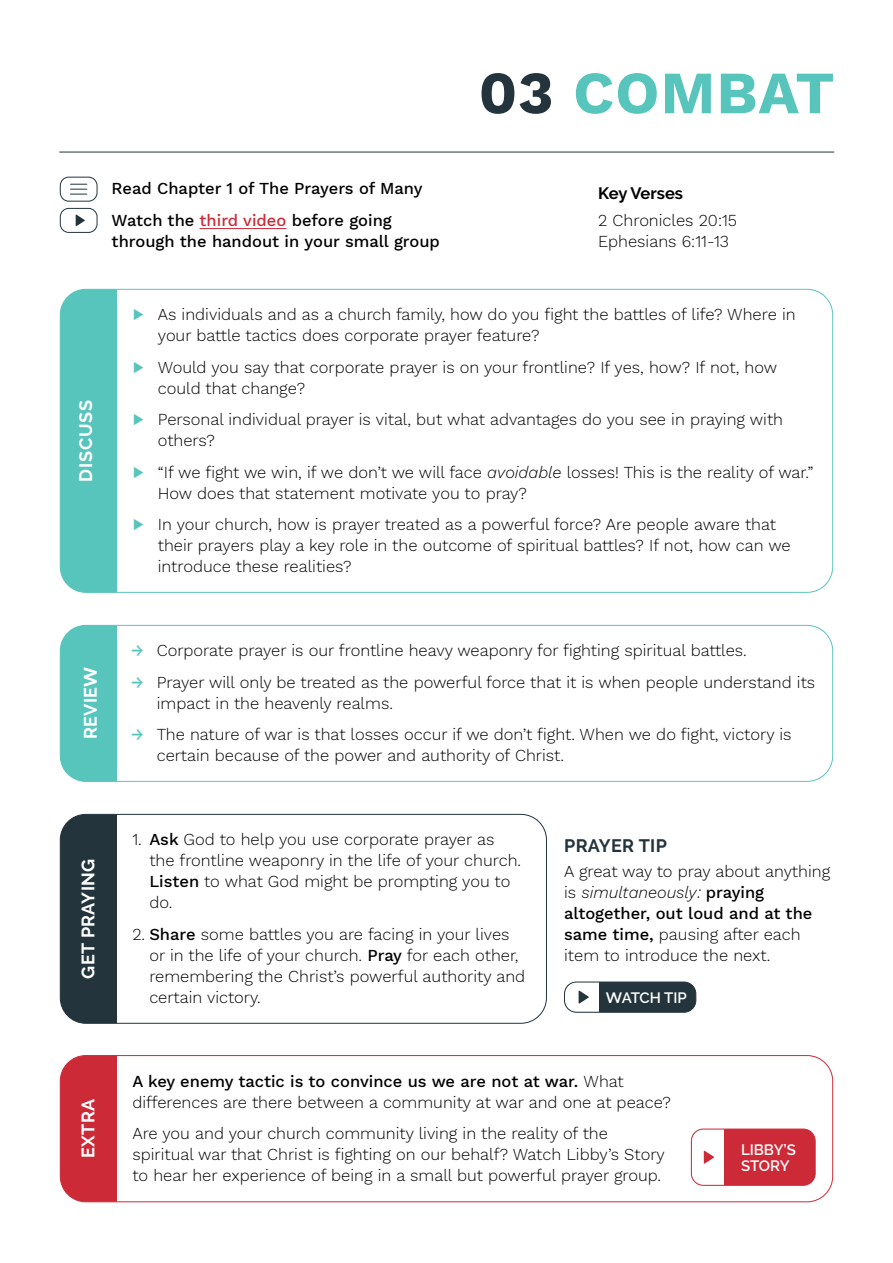
<style>
.page{position:relative;width:893px;height:1263px;background:#fff}
.page>*{position:absolute;margin:0;border:0;box-sizing:border-box;transform-origin:0 0}
.t1{font:700 60px "Work Sans";letter-spacing:.02em;color:#58c5bc}
.t2{font:700 18px "Raleway";letter-spacing:.02em;color:#fff}
.t3{font:700 18px "Raleway";letter-spacing:.02em;color:#23343c}
.t4{font:700 18px "Raleway";letter-spacing:.05em;color:#fff}
.t5{font:300 16.5px/21px "Work Sans";color:#000}
.t6{font:500 16.5px/31.5px "Work Sans";color:#000}
.t7{font:700 16.5px "Raleway";color:#000}
.t8{font:600 15px/16.5px "Raleway";color:#fff}
.s1{color:#23343c}
.s2{color:#cc2a37}
.s3{font-weight:500;color:#58c5bc}
.s4{font-style:italic}
.s5{font-weight:500}
</style>
<div class="page">
<div style="left:60px;top:814px;width:57px;height:209px;background:#23343c"></div>
<div style="left:60px;top:814px;width:487px;height:210px;border:1px solid #23343c;border-radius:26px"></div>
<div style="left:60px;top:1055px;width:57px;height:147px;background:#cc2a37"></div>
<div style="left:60px;top:1055px;width:773px;height:147px;border:1px solid #cc2a37;border-radius:26px"></div>
<div style="left:60px;top:289px;width:57px;height:303px;background:#58c5bc"></div>
<div style="left:60px;top:625px;width:57px;height:156px;background:#58c5bc"></div>
<div style="left:60px;top:625px;width:773px;height:157px;border:1px solid #58c5bc;border-radius:26px"></div>
<hr style="left:59px;top:152px;width:775px;height:1px;background:#23343c">
<div style="left:564px;top:982px;width:132px;height:30px;background:#23343c;border-radius:12px"></div>
<div style="left:564px;top:982px;width:34px;height:30px;background:#fff"></div>
<svg style="left:579px;top:990px;width:10px;height:14px"></svg>
<div style="left:564px;top:982px;width:132px;height:30px;border:1px solid #23343c;border-radius:12px"></div>
<div style="left:691px;top:1129px;width:124px;height:56px;background:#cc2a37;border-radius:12px"></div>
<div style="left:691px;top:1129px;width:33px;height:56px;background:#fff"></div>
<svg style="left:704px;top:1150px;width:10px;height:14px"></svg>
<div style="left:691px;top:1129px;width:124px;height:57px;border:1px solid #cc2a37;border-radius:12px"></div>
<hr style="left:200px;top:228px;width:86px;height:1px;background:#cc2a37">
<svg style="left:76px;top:214px;width:9px;height:12px"></svg>
<div style="left:60px;top:208px;width:37px;height:25px;border:1px solid #23343c;border-radius:9px"></div>
<svg style="left:70px;top:184px;width:17px;height:11px"></svg>
<div style="left:60px;top:177px;width:37px;height:25px;border:1px solid #23343c;border-radius:9px"></div>
<h1 class="t1" style="left:479px;top:47px;width:357px"><span class="s1">03</span> COMBAT</h1>
<p class="t6" style="left:112px;top:172px;width:312px">Read Chapter 1 of The Prayers of Many<br>Watch the <span class="s2">third video</span> before going</p>
<p class="t6" style="left:112px;top:224px;width:330px">through the handout in your small group</p>
<p class="t7" style="left:598px;top:184px;width:86px">Key Verses</p>
<p class="t5" style="left:598px;top:209px;width:140px">2 Chronicles 20:15<br>Ephesians 6:11-13</p>
<p class="t4" style="left:76px;top:482px;width:84px;rotate:-90deg">DISCUSS</p>
<p class="t5" style="left:158px;top:303px;width:639px;text-indent:-26px"><span class="s3">▶</span> As individuals and as a church family, how do you fight the battles of life? Where in your battle tactics does corporate prayer feature?</p>
<p class="t5" style="left:158px;top:356px;width:621px;text-indent:-26px"><span class="s3">▶</span> Would you say that corporate prayer is on your frontline? If yes, how? If not, how could that change?</p>
<p class="t5" style="left:158px;top:408px;width:627px;text-indent:-26px"><span class="s3">▶</span> Personal individual prayer is vital, but what advantages do you see in praying with others?</p>
<p class="t5" style="left:158px;top:461px;width:657px;text-indent:-26px"><span class="s3">▶</span> “If we fight we win, if we don’t we will face <span class="s4">avoidable</span> losses! This is the reality of war.”<br>How does that statement motivate you to pray?</p>
<p class="t5" style="left:158px;top:513px;width:634px;text-indent:-26px"><span class="s3">▶</span> In your church, how is prayer treated as a powerful force? Are people aware that their prayers play a key role in the outcome of spiritual battles? If not, how can we introduce these realities?</p>
<p class="t2" style="left:80px;top:739px;width:74px;rotate:-90deg">REVIEW</p>
<p class="t2" style="left:78px;top:978px;width:121px;rotate:-90deg">GET PRAYING</p>
<p class="t2" style="left:78px;top:1158px;width:60px;rotate:-90deg">EXTRA</p>
<p class="t5" style="left:131px;top:639px;width:617px"><span class="s3">→</span> Corporate prayer is our frontline heavy weaponry for fighting spiritual battles.</p>
<p class="t5" style="left:157px;top:671px;width:660px;text-indent:-26px"><span class="s3">→</span> Prayer will only be treated as the powerful force that it is when people understand its impact in the heavenly realms.</p>
<p class="t5" style="left:157px;top:723px;width:636px;text-indent:-26px"><span class="s3">→</span> The nature of war is that losses occur if we don’t fight. When we do fight, victory is certain because of the power and authority of Christ.</p>
<p class="t5" style="left:149px;top:828px;width:373px;text-indent:-17px">1. <span class="s5">Ask</span> God to help you use corporate prayer as the frontline weaponry in the life of your church.<br><span class="s5">Listen</span> to what God might be prompting you to do.</p>
<p class="t5" style="left:149px;top:923px;width:377px;text-indent:-17px">2. <span class="s5">Share</span> some battles you are facing in your lives or in the life of your church. <span class="s5">Pray</span> for each other, remembering the Christ’s powerful authority and certain victory.</p>
<p class="t3" style="left:564px;top:835px;width:104px">PRAYER TIP</p>
<p class="t5" style="left:564px;top:860px;width:268px">A great way to pray about anything is <span class="s4">simultaneously:</span> <span class="s5">praying altogether, out loud and at the same time,</span> pausing after each item to introduce the next.</p>
<p class="t8" style="left:606px;top:989px;width:82px">WATCH TIP</p>
<p class="t5" style="left:132px;top:1070px;width:540px"><span class="s5">A key enemy tactic is to convince us we are not at war.</span> What differences are there between a community at war and one at peace?</p>
<p class="t5" style="left:132px;top:1122px;width:534px">Are you and your church community living in the reality of the spiritual war that Christ is fighting on our behalf? Watch Libby’s Story to hear her experience of being in a small but powerful prayer group.</p>
<p class="t8" style="left:741px;top:1141px;width:56px">LIBBY’S<br>STORY</p>
</div>
